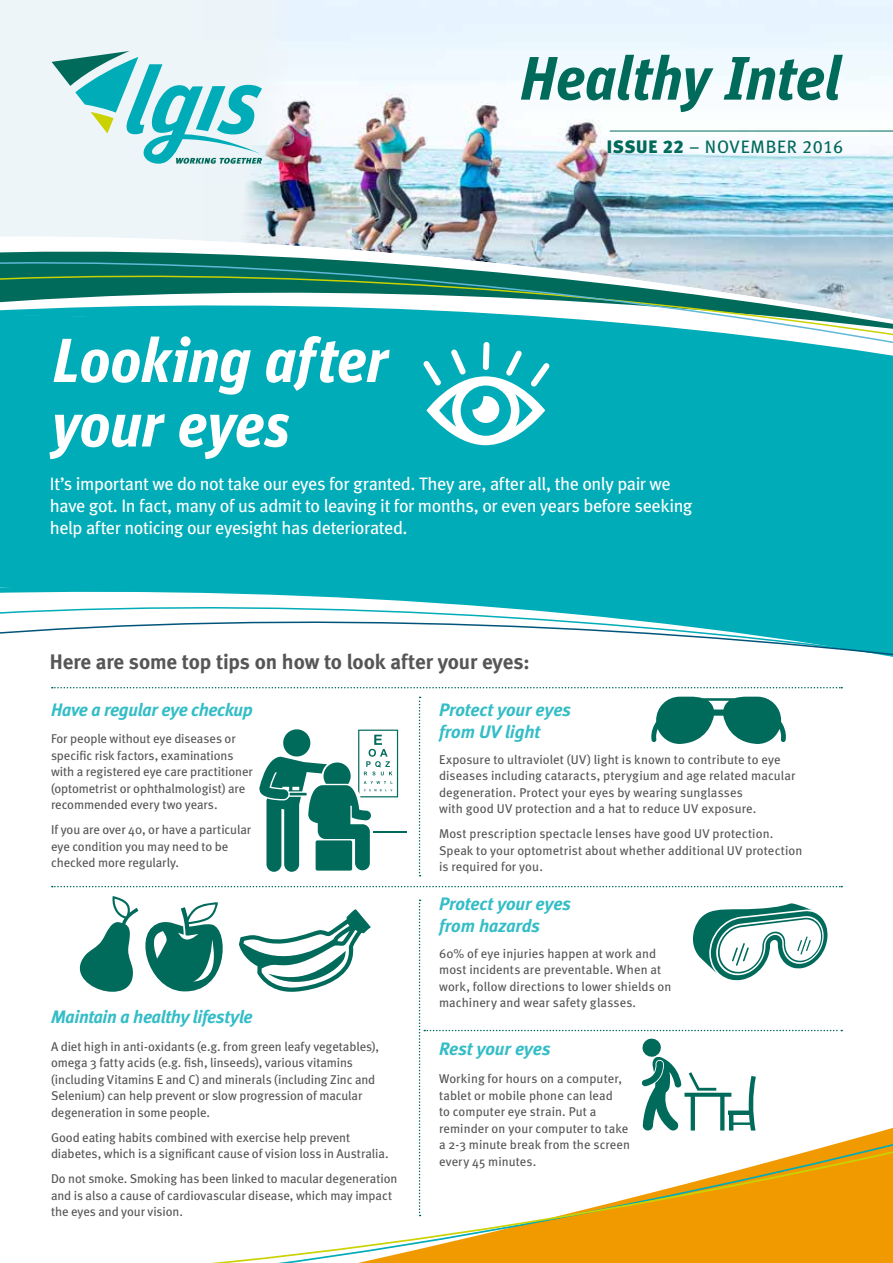
<style>
.page{position:relative;width:893px;height:1263px;background:#fff}
.page>*{position:absolute;margin:0;border:0;box-sizing:border-box;transform-origin:0 0}
.t1{font:italic 700 62.1px/64.5px "Unit Pro";letter-spacing:-.01em;color:#fff}
.t2{font:italic 700 61.35px "Unit Pro";letter-spacing:-.015em;color:#006a5b}
.t3{font:700 21px "Meta";letter-spacing:-.005em;color:#565655}
.t4{font:18px/21.6px "Meta";letter-spacing:-.02em;color:#fff}
.t5{font:italic 700 18px/22.5px "Meta";letter-spacing:-.01em;color:#33bdc6}
.t6{font:18px "Meta Book LF";letter-spacing:.035em;color:#006a5b}
.t7{font:12.75px/16.5px "Meta";letter-spacing:.005em;color:#565655}
.s1{font-family:"Meta Black LF"}
</style>
<div class="page">
<svg style="left:211px;top:1098px;width:682px;height:165px"></svg>
<div style="left:0;top:0;width:202px;height:230px;background:#eef5f9"></div>
<img style="left:202px;top:0;width:691px;height:230px">
<svg style="left:52px;top:51px;width:210px;height:117px;background:#a3dadd"></svg>
<hr style="left:610px;top:131px;width:283px;height:1px;background:#006a5b">
<img style="left:0;top:230px;width:893px;height:12px">
<svg style="left:0;top:242px;width:893px;height:13px"></svg>
<svg style="left:0;top:255px;width:893px;height:38px;background:#61a098"></svg>
<div style="left:0;top:418px;width:893px;height:146px;background:#00acb8"></div>
<div style="left:0;top:564px;width:893px;height:30px;background:#00acb8"></div>
<svg style="left:0;top:293px;width:893px;height:125px;background:#2bb6bd"></svg>
<svg style="left:78px;top:594px;width:815px;height:15px"></svg>
<svg style="left:0;top:609px;width:893px;height:48px"></svg>
<svg style="left:52px;top:687px;width:790px;height:1px"></svg>
<svg style="left:52px;top:886px;width:790px;height:1px"></svg>
<svg style="left:419px;top:697px;width:2px;height:179px"></svg>
<hr style="left:373px;top:831px;width:33px;height:1px;background:#006a5b">
<svg style="left:259px;top:729px;width:139px;height:143px"></svg>
<svg style="left:651px;top:697px;width:135px;height:47px"></svg>
<svg style="left:79px;top:896px;width:144px;height:96px"></svg>
<svg style="left:239px;top:909px;width:132px;height:83px"></svg>
<svg style="left:419px;top:899px;width:423px;height:317px"></svg>
<svg style="left:418px;top:339px;width:137px;height:106px"></svg>
<h2 class="t2" style="left:520px;top:33px;width:323px">Healthy Intel</h2>
<h3 class="t6" style="left:607px;top:135px;width:238px"><span class="s1">ISSUE 22</span> – NOVEMBER 2016</h3>
<h1 class="t1" style="left:51px;top:324px;width:339px">Looking after your eyes</h1>
<h3 class="t4" style="left:50px;top:473px;width:644px">It’s important we do not take our eyes for granted. They are, after all, the only pair we have got. In fact, many of us admit to leaving it for months, or even years before seeking help after noticing our eyesight has deteriorated.</h3>
<h3 class="t3" style="left:50px;top:649px;width:481px">Here are some top tips on how to look after your eyes:</h3>
<h3 class="t5" style="left:51px;top:698px;width:203px">Have a regular eye checkup</h3>
<h3 class="t5" style="left:439px;top:698px;width:134px">Protect your eyes from UV light</h3>
<p class="t7" style="left:51px;top:730px;width:203px">For people without eye diseases or specific risk factors, examinations with a registered eye care practitioner (optometrist or ophthalmologist) are recommended every two years.</p>
<p class="t7" style="left:51px;top:821px;width:202px">If you are over 40, or have a particular eye condition you may need to be checked more regularly.</p>
<p class="t7" style="left:439px;top:750px;width:358px">Exposure to ultraviolet (UV) light is known to contribute to eye diseases including cataracts, pterygium and age related macular degeneration. Protect your eyes by wearing sunglasses<br>with good UV protection and a hat to reduce UV exposure.</p>
<p class="t7" style="left:439px;top:825px;width:365px">Most prescription spectacle lenses have good UV protection.<br>Speak to your optometrist about whether additional UV protection is required for you.</p>
<h3 class="t5" style="left:51px;top:1005px;width:203px">Maintain a healthy lifestyle</h3>
<p class="t7" style="left:51px;top:1038px;width:330px">A diet high in anti-oxidants (e.g. from green leafy vegetables), omega 3 fatty acids (e.g. fish, linseeds), various vitamins (including Vitamins E and C) and minerals (including Zinc and Selenium) can help prevent or slow progression of macular degeneration in some people.</p>
<p class="t7" style="left:51px;top:1129px;width:339px">Good eating habits combined with exercise help prevent diabetes, which is a significant cause of vision loss in Australia.</p>
<p class="t7" style="left:51px;top:1170px;width:348px">Do not smoke. Smoking has been linked to macular degeneration and is also a cause of cardiovascular disease, which may impact the eyes and your vision.</p>
<h3 class="t5" style="left:439px;top:892px;width:134px">Protect your eyes from hazards</h3>
<p class="t7" style="left:439px;top:944px;width:234px">60% of eye injuries happen at work and most incidents are preventable. When at work, follow directions to lower shields on machinery and wear safety glasses.</p>
<h3 class="t5" style="left:439px;top:1037px;width:113px">Rest your eyes</h3>
<p class="t7" style="left:439px;top:1070px;width:193px">Working for hours on a computer, tablet or mobile phone can lead<br>to computer eye strain. Put a reminder on your computer to take a 2-3 minute break from the screen every 45 minutes.</p>
</div>
